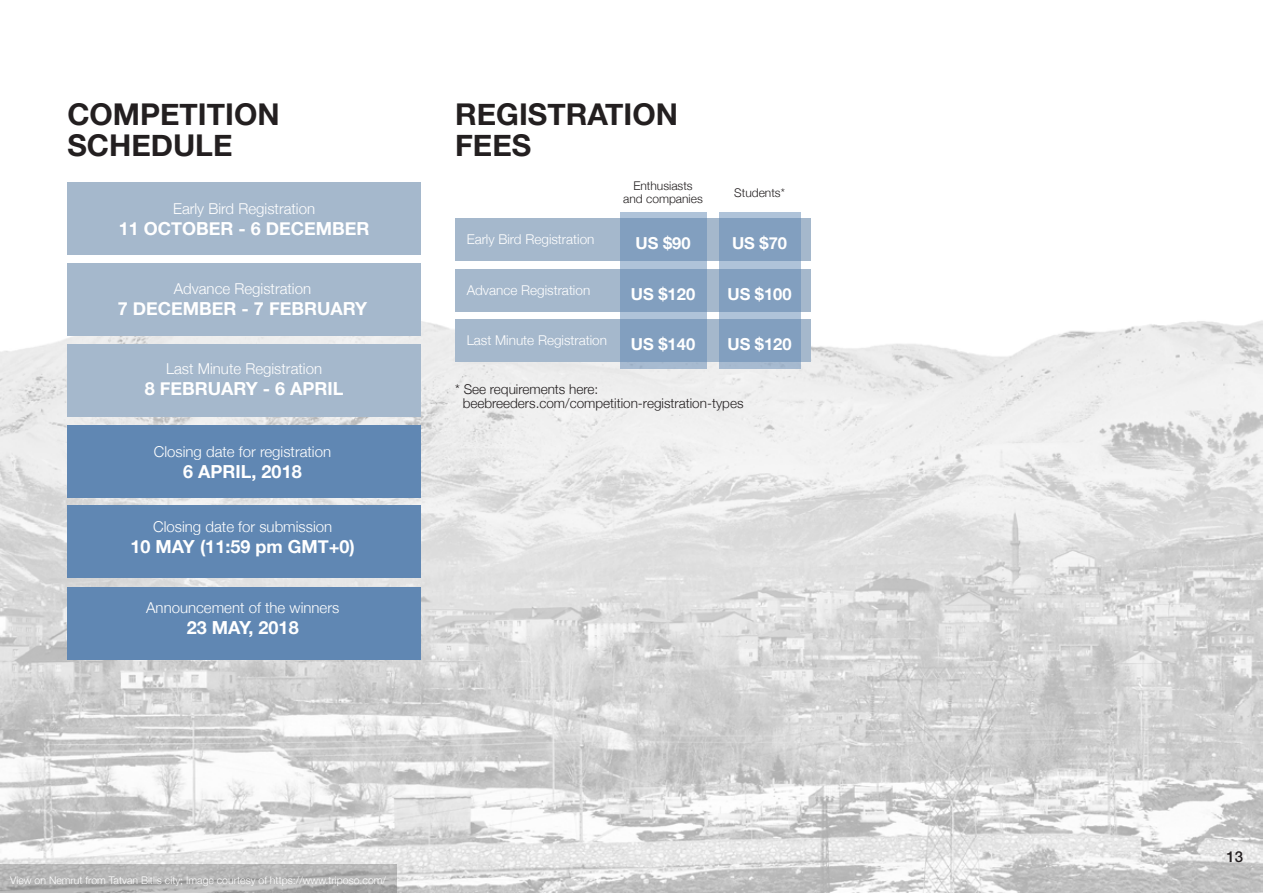
<style>
.page{position:relative;width:1263px;height:893px;background:#fff}
.page>*{position:absolute;margin:0;border:0;box-sizing:border-box;transform-origin:0 0}
.t1{font:700 30px/31.5px "Helvetica Neue";color:#231f20}
.t2{font:700 18px "Helvetica Neue";color:#fff}
.t3{font:700 16.5px "Helvetica Neue";color:#fff}
.t4{font:300 15px "Helvetica Neue";color:#fff}
.t5{font:500 15px "Helvetica Neue";color:#231f20}
.t6{font:300 13.5px/13.5px "Helvetica Neue";color:#231f20}
.t7{font:300 13.5px "Helvetica Neue";color:#fff}
.t8{font:300 12px/13.5px "Helvetica Neue";color:#231f20;text-align:center}
.t9{font:300 10.5px "Helvetica Neue";color:#fff}
</style>
<div class="page">
<img style="left:0;top:182px;width:1263px;height:711px">
<div style="left:67px;top:183px;width:353px;height:72px;background:#a5b8cc"></div>
<div style="left:67px;top:263px;width:353px;height:73px;background:#a5b8cc"></div>
<div style="left:67px;top:344px;width:353px;height:72px;background:#a5b8cc"></div>
<div style="left:455px;top:319px;width:355px;height:43px;background:#a5b8cc"></div>
<div style="left:455px;top:269px;width:355px;height:43px;background:#a5b8cc"></div>
<div style="left:455px;top:219px;width:355px;height:42px;background:#a5b8cc"></div>
<svg style="left:620px;top:212px;width:86px;height:157px;fill:#829fbf"></svg>
<svg style="left:719px;top:212px;width:81px;height:157px;fill:#829fbf"></svg>
<div style="left:67px;top:425px;width:353px;height:72px;background:#6087b3"></div>
<div style="left:67px;top:506px;width:353px;height:72px;background:#6087b3"></div>
<svg style="left:0;top:865px;width:397px;height:28px;fill:#b6b6b6"></svg>
<div style="left:68px;top:587px;width:353px;height:72px;background:#6087b3"></div>
<h1 class="t1" style="left:67px;top:99px;width:214px">COMPETITION<br>SCHEDULE</h1>
<p class="t4" style="left:173px;top:197px;width:143px">Early Bird Registration</p>
<p class="t2" style="left:119px;top:214px;width:252px">11 OCTOBER - 6 DECEMBER</p>
<p class="t4" style="left:174px;top:276px;width:139px">Advance Registration</p>
<p class="t2" style="left:118px;top:294px;width:251px">7 DECEMBER - 7 FEBRUARY</p>
<p class="t4" style="left:166px;top:357px;width:157px">Last Minute Registration</p>
<p class="t2" style="left:145px;top:375px;width:200px">8 FEBRUARY - 6 APRIL</p>
<p class="t4" style="left:154px;top:439px;width:179px">Closing date for registration</p>
<p class="t2" style="left:183px;top:457px;width:120px">6 APRIL, 2018</p>
<p class="t4" style="left:153px;top:515px;width:180px">Closing date for submission</p>
<p class="t2" style="left:131px;top:533px;width:226px">10 MAY (11:59 pm GMT+0)</p>
<p class="t4" style="left:146px;top:595px;width:195px">Announcement of the winners</p>
<p class="t2" style="left:187px;top:613px;width:113px">23 MAY, 2018</p>
<h1 class="t1" style="left:455px;top:99px;width:224px">REGISTRATION<br>FEES</h1>
<p class="t8" style="left:623px;top:178px;width:81px">Enthusiasts and companies</p>
<p class="t8" style="left:734px;top:185px;width:52px">Students*</p>
<p class="t7" style="left:467px;top:229px;width:129px">Early Bird Registration</p>
<p class="t3" style="left:635px;top:230px;width:57px">US $90</p>
<p class="t3" style="left:732px;top:230px;width:57px">US $70</p>
<p class="t7" style="left:467px;top:279px;width:125px">Advance Registration</p>
<p class="t3" style="left:631px;top:281px;width:66px">US $120</p>
<p class="t3" style="left:727px;top:281px;width:66px">US $100</p>
<p class="t7" style="left:467px;top:329px;width:142px">Last Minute Registration</p>
<p class="t3" style="left:631px;top:331px;width:66px">US $140</p>
<p class="t3" style="left:727px;top:331px;width:66px">US $120</p>
<p class="t6" style="left:463px;top:382px;width:282px;text-indent:-8px">* See requirements here: beebreeders.com/competition-registration-types</p>
<p class="t9" style="left:10px;top:872px;width:377px">View on Nemrut from Tatvan Bitlis city; Image courtesy of https://www.triposo.com/</p>
<p class="t5" style="left:1226px;top:845px;width:18px">13</p>
</div>
